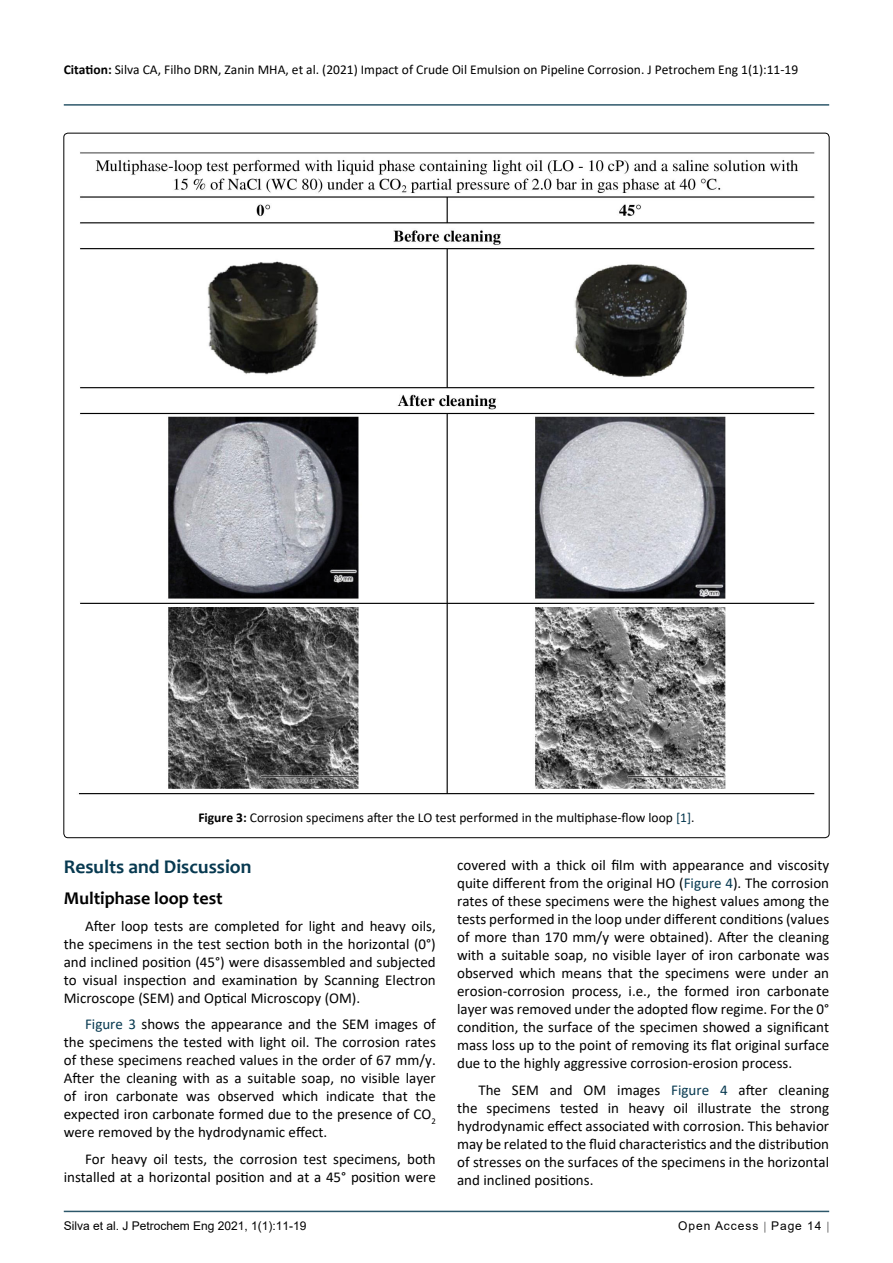
<style>
.page{position:relative;width:893px;height:1263px;background:#fff}
.page>*{position:absolute;margin:0;border:0;box-sizing:border-box;transform-origin:0 0}
.t1{font:700 19.5px "Candara";color:#073950}
.t2{font:700 18px "Candara";color:#000}
.t3{font:15px/18px "Calibri";color:#000;text-align:justify}
.t4{font:13.5px "Calibri";color:#000}
.t5{font:12px "Arial";color:#000}
.t6{font:12px "Arial";letter-spacing:.08em;color:#000}
.s1{font-weight:700}
.s2{color:#073950}
</style>
<div class="page">
<hr style="left:64px;top:1211px;width:765px;height:1px;background:#073950">
<hr style="left:64px;top:104px;width:765px;height:2px;background:#073950">
<img style="left:78px;top:152px;width:737px;height:643px">
<p class="t4" style="left:64px;top:60px;width:736px"><span class="s1">Citation:</span> Silva CA, Filho DRN, Zanin MHA, et al. (2021) Impact of Crude Oil Emulsion on Pipeline Corrosion. J Petrochem Eng 1(1):11-19</p>
<p class="t4" style="left:198px;top:808px;width:498px"><span class="s1">Figure 3:</span> Corrosion specimens after the LO test performed in the multiphase-flow loop <span class="s2">[1]</span>.</p>
<h1 class="t1" style="left:64px;top:854px;width:189px">Results and Discussion</h1>
<p class="t2" style="left:64px;top:887px;width:161px">Multiphase loop test</p>
<p class="t3" style="left:64px;top:916px;width:374px;text-indent:21px">After loop tests are completed for light and heavy oils, the specimens in the test section both in the horizontal (0°) and inclined position (45°) were disassembled and subjected to visual inspection and examination by Scanning Electron Microscope (SEM) and Optical Microscopy (OM).</p>
<p class="t3" style="left:64px;top:1015px;width:374px;text-indent:21px"><span class="s2">Figure 3</span> shows the appearance and the SEM images of the specimens the tested with light oil. The corrosion rates of these specimens reached values in the order of 67 mm/y.<br>After the cleaning with as a suitable soap, no visible layer of iron carbonate was observed which indicate that the expected iron carbonate formed due to the presence of CO<sub>2 </sub>were removed by the hydrodynamic effect.</p>
<p class="t3" style="left:64px;top:1149px;width:374px;text-align:right">For heavy oil tests, the corrosion test specimens, both installed at a horizontal position and at a 45° position were</p>
<p class="t3" style="left:457px;top:856px;width:374px">covered with a thick oil film with appearance and viscosity quite different from the original HO (<span class="s2">Figure 4</span>). The corrosion rates of these specimens were the highest values among the tests performed in the loop under different conditions (values of more than 170 mm/y were obtained). After the cleaning with a suitable soap, no visible layer of iron carbonate was observed which means that the specimens were under an erosion-corrosion process, i.e., the formed iron carbonate layer was removed under the adopted flow regime. For the 0° condition, the surface of the specimen showed a significant mass loss up to the point of removing its flat original surface due to the highly aggressive corrosion-erosion process.</p>
<p class="t3" style="left:457px;top:1080px;width:374px;text-indent:21px">The SEM and OM images <span class="s2">Figure 4</span> after cleaning the specimens tested in heavy oil illustrate the strong hydrodynamic effect associated with corrosion. This behavior may be related to the fluid characteristics and the distribution of stresses on the surfaces of the specimens in the horizontal and inclined positions.</p>
<p class="t5" style="left:64px;top:1217px;width:244px">Silva et al. J Petrochem Eng 2021, 1(1):11-19</p>
<p class="t6" style="left:678px;top:1217px;width:145px">Open Access Page 14</p>
</div>
